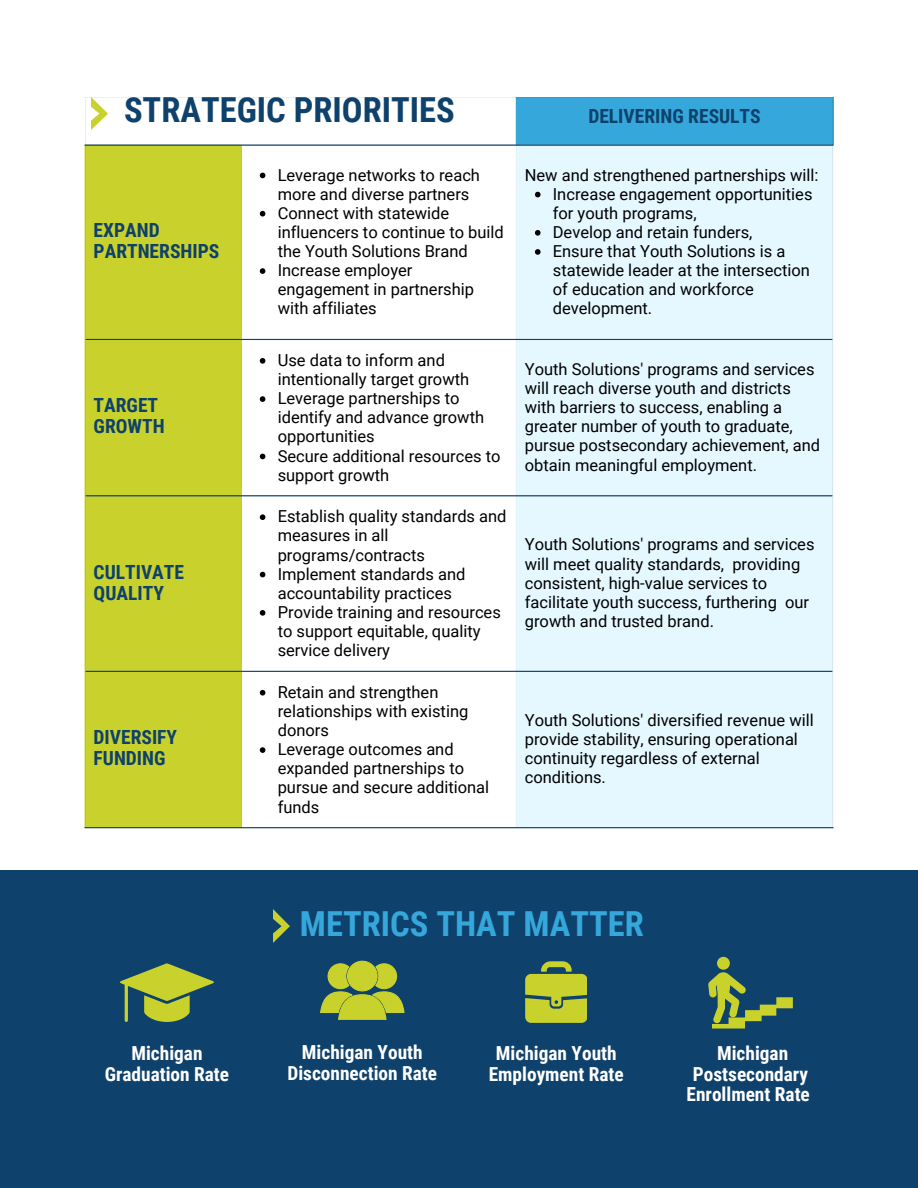
<style>
.page{position:relative;width:918px;height:1188px;background:#fff}
.page>*{position:absolute;margin:0;border:0;box-sizing:border-box;transform-origin:0 0}
.t1{font:700 34.5px "Roboto Condensed";color:#0e416b}
.t2{font:700 34.5px "Roboto Condensed";color:#35a7db}
.t3{font:700 19.5px "Roboto Condensed";color:#0e416b}
.t4{font:700 19.35px/20.7px "Roboto Condensed";color:#fff;text-align:center}
.t5{font:16.5px/19.2px "Roboto";color:#000}
</style>
<div class="page">
<div style="left:516px;top:98px;width:317px;height:47px;background:#35a7db"></div>
<div style="left:86px;top:146px;width:155px;height:681px;background:#c9d22c"></div>
<div style="left:517px;top:146px;width:315px;height:681px;background:#e5f7ff"></div>
<svg style="left:260px;top:173px;width:5px;height:5px"></svg>
<svg style="left:260px;top:211px;width:5px;height:6px"></svg>
<svg style="left:260px;top:268px;width:5px;height:6px"></svg>
<svg style="left:535px;top:192px;width:6px;height:5px"></svg>
<svg style="left:535px;top:230px;width:6px;height:6px"></svg>
<svg style="left:535px;top:249px;width:6px;height:6px"></svg>
<svg style="left:260px;top:358px;width:5px;height:6px"></svg>
<svg style="left:260px;top:396px;width:5px;height:6px"></svg>
<svg style="left:260px;top:454px;width:5px;height:5px"></svg>
<svg style="left:260px;top:514px;width:5px;height:6px"></svg>
<svg style="left:260px;top:572px;width:5px;height:5px"></svg>
<svg style="left:260px;top:610px;width:5px;height:6px"></svg>
<svg style="left:260px;top:690px;width:5px;height:6px"></svg>
<svg style="left:260px;top:747px;width:5px;height:6px"></svg>
<hr style="left:85px;top:146px;width:1px;height:681px;background:#c9d22c">
<hr style="left:241px;top:146px;width:1px;height:681px;background:#c9d22c">
<hr style="left:516px;top:97px;width:317px;height:1px;background:#35a7db">
<hr style="left:516px;top:146px;width:1px;height:681px;background:#e5f7ff">
<hr style="left:832px;top:146px;width:1px;height:681px;background:#e5f7ff">
<hr style="left:85px;top:145px;width:748px;height:1px;background:#0e416b">
<hr style="left:86px;top:339px;width:746px;height:1px;background:#0e416b">
<hr style="left:86px;top:495px;width:746px;height:1px;background:#0e416b">
<hr style="left:86px;top:671px;width:746px;height:1px;background:#0e416b">
<hr style="left:85px;top:827px;width:748px;height:1px;background:#0e416b">
<img style="left:92px;top:97px;width:15px;height:32px">
<div style="left:0;top:870px;width:918px;height:318px;background:#0e416b"></div>
<img style="left:274px;top:910px;width:15px;height:32px">
<svg style="left:120px;top:963px;width:94px;height:59px"></svg>
<svg style="left:525px;top:961px;width:62px;height:62px"></svg>
<svg style="left:708px;top:972px;width:85px;height:57px"></svg>
<div style="left:717px;top:957px;width:13px;height:13px;background:#c9d22c;border-radius:50%"></div>
<svg style="left:320px;top:961px;width:84px;height:59px"></svg>
<p class="t1" style="left:124px;top:90px;width:332px">STRATEGIC PRIORITIES</p>
<p class="t3" style="left:94px;top:219px;width:68px">EXPAND</p>
<p class="t3" style="left:94px;top:240px;width:127px">PARTNERSHIPS</p>
<p class="t3" style="left:94px;top:394px;width:66px">TARGET</p>
<p class="t3" style="left:94px;top:415px;width:73px">GROWTH</p>
<p class="t3" style="left:94px;top:560px;width:92px">CULTIVATE</p>
<p class="t3" style="left:94px;top:582px;width:72px">QUALITY</p>
<p class="t3" style="left:94px;top:726px;width:85px">DIVERSIFY</p>
<p class="t3" style="left:94px;top:747px;width:73px">FUNDING</p>
<p class="t5" style="left:278px;top:165px;width:204px">Leverage networks to reach more and diverse partners</p>
<p class="t5" style="left:278px;top:204px;width:228px">Connect with statewide influencers to continue to build the Youth Solutions Brand</p>
<p class="t5" style="left:278px;top:261px;width:198px">Increase employer engagement in partnership with affiliates</p>
<p class="t5" style="left:278px;top:351px;width:193px">Use data to inform and intentionally target growth</p>
<p class="t5" style="left:278px;top:389px;width:208px">Leverage partnerships to identify and advance growth opportunities</p>
<p class="t5" style="left:278px;top:446px;width:224px">Secure additional resources to support growth</p>
<p class="t5" style="left:278px;top:507px;width:230px">Establish quality standards and measures in all programs/contracts</p>
<p class="t5" style="left:278px;top:564px;width:189px">Implement standards and accountability practices</p>
<p class="t5" style="left:278px;top:603px;width:225px">Provide training and resources to support equitable, quality service delivery</p>
<p class="t5" style="left:278px;top:683px;width:192px">Retain and strengthen relationships with existing donors</p>
<p class="t5" style="left:278px;top:740px;width:213px">Leverage outcomes and expanded partnerships to pursue and secure additional funds</p>
<h1 class="t3" style="left:588px;top:105px;width:174px">DELIVERING RESULTS</h1>
<p class="t5" style="left:525px;top:165px;width:295px">New and strengthened partnerships will:</p>
<p class="t5" style="left:553px;top:184px;width:261px">Increase engagement opportunities for youth programs,</p>
<p class="t5" style="left:553px;top:223px;width:201px">Develop and retain funders,</p>
<p class="t5" style="left:553px;top:242px;width:259px">Ensure that Youth Solutions is a statewide leader at the intersection of education and workforce development.</p>
<p class="t5" style="left:525px;top:360px;width:297px">Youth Solutions' programs and services will reach diverse youth and districts with barriers to success, enabling a greater number of youth to graduate, pursue postsecondary achievement, and obtain meaningful employment.</p>
<p class="t5" style="left:525px;top:535px;width:291px">Youth Solutions' programs and services will meet quality standards, providing consistent, high-value services to facilitate youth success, furthering our growth and trusted brand.</p>
<p class="t5" style="left:525px;top:711px;width:290px">Youth Solutions' diversified revenue will provide stability, ensuring operational continuity regardless of external conditions.</p>
<h1 class="t2" style="left:300px;top:904px;width:345px">METRICS THAT MATTER</h1>
<p class="t4" style="left:288px;top:1042px;width:151px">Michigan Youth<br>Disconnection Rate</p>
<p class="t4" style="left:105px;top:1043px;width:126px">Michigan<br>Graduation Rate</p>
<p class="t4" style="left:489px;top:1043px;width:136px">Michigan Youth<br>Employment Rate</p>
<p class="t4" style="left:687px;top:1043px;width:125px">Michigan<br>Postsecondary<br>Enrollment Rate</p>
</div>
